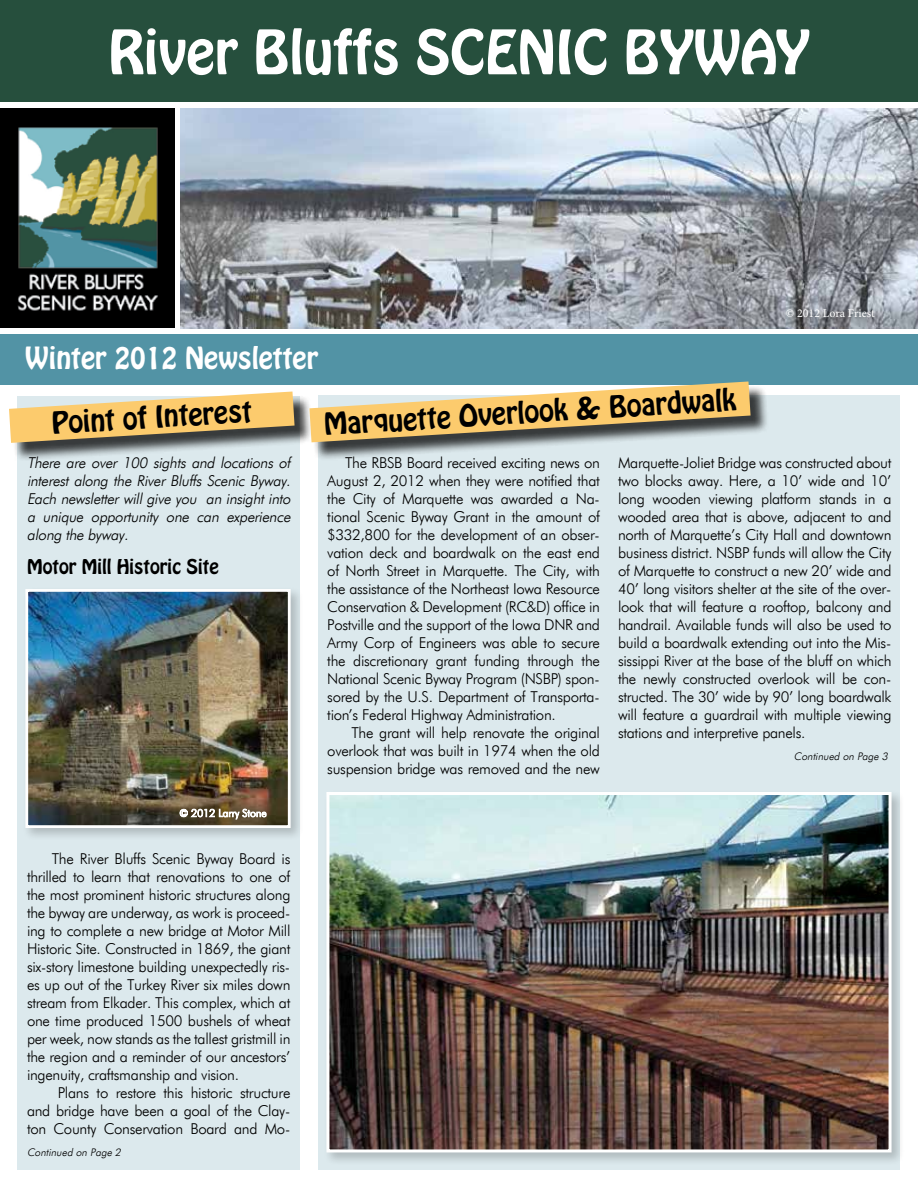
<style>
.page{position:relative;width:918px;height:1188px;background:#fff}
.page>*{position:absolute;margin:0;border:0;box-sizing:border-box;transform-origin:0 0}
.t1{font:54px "Hobo Std";color:#fff}
.t2{font:27px "Hobo Std";color:#000}
.t3{font:27px "Hobo Std";color:#fff}
.t4{font:18px "Hobo Std";color:#000}
.t5{font:300 15px/18px "Futura BT";letter-spacing:-.02em;color:#000;text-align:justify}
.t6{font:italic 300 15px/18px "Futura BT";color:#000;text-align:justify}
.t7{font:12px "Minion Pro";color:#fff}
.t8{font:italic 300 10.5px "Futura BT";color:#000}
</style>
<div class="page">
<div style="left:318px;top:396px;width:582px;height:774px;background:#dce9ed"></div>
<div style="left:18px;top:396px;width:282px;height:774px;background:#dce9ed"></div>
<div style="left:0;top:0;width:918px;height:102px;background:#264f3d"></div>
<div style="left:0;top:334px;width:918px;height:51px;background:#5293a5"></div>
<img style="left:0;top:108px;width:174px;height:220px">
<img style="left:180px;top:108px;width:738px;height:220px">
<div style="left:782px;top:305px;width:103px;height:23px;background:#000;opacity:.75"></div>
<div style="left:324px;top:789px;width:581px;height:377px;background:#000;opacity:.2"></div>
<img style="left:330px;top:796px;width:558px;height:352px">
<div style="left:326px;top:792px;width:566px;height:360px;border:3px solid #fff"></div>
<div style="left:22px;top:586px;width:282px;height:255px;background:#000;opacity:.2"></div>
<img style="left:29px;top:593px;width:258px;height:231px">
<div style="left:25px;top:589px;width:266px;height:239px;border:3px solid #fff"></div>
<svg style="left:180px;top:809px;width:87px;height:10px"></svg>
<div style="left:12px;top:394px;width:301px;height:67px;background:#000;opacity:.75"></div>
<svg style="left:9px;top:392px;width:286px;height:51px"></svg>
<div style="left:312px;top:384px;width:457px;height:77px;background:#000;opacity:.75"></div>
<svg style="left:309px;top:381px;width:442px;height:61px"></svg>
<h1 class="t1" style="left:109px;top:15px;width:703px">River Bluffs SCENIC BYWAY</h1>
<h2 class="t3" style="left:26px;top:340px;width:294px">Winter 2012 Newsletter</h2>
<h2 class="t2" style="left:50px;top:405px;width:202px;rotate:-4deg">Point of Interest</h2>
<h2 class="t2" style="left:323px;top:407px;width:414px;rotate:-4deg">Marquette Overlook &amp; Boardwalk</h2>
<p class="t7" style="left:786px;top:305px;width:90px">© 2012 Lora Friest</p>
<p class="t6" style="left:27px;top:454px;width:268px">There are over 100 sights and locations of interest along the River Bluffs Scenic Byway.<br>Each newsletter will give you an insight into a unique opportunity one can experience along the byway.</p>
<p class="t4" style="left:27px;top:555px;width:193px">Motor Mill Historic Site</p>
<p class="t5" style="left:27px;top:850px;width:265px;text-indent:25px">The River Bluffs Scenic Byway Board is thrilled to learn that renovations to one of the most prominent historic structures along the byway are underway, as work is proceed&shy;ing to complete a new bridge at Motor Mill Historic Site. Constructed in 1869, the giant six-story limestone building unexpectedly ris&shy;es up out of the Turkey River six miles down stream from Elkader. This complex, which at one time produced 1500 bushels of wheat per week, now stands as the tallest gristmill in the region and a reminder of our ancestors’ ingenuity, craftsmanship and vision.</p>
<p class="t5" style="left:27px;top:1084px;width:265px;text-indent:31px">Plans to restore this historic structure and bridge have been a goal of the Clay&shy;ton County Conservation Board and Mo-</p>
<p class="t8" style="left:27px;top:1146px;width:98px">Continued on Page 2</p>
<p class="t5" style="left:327px;top:454px;width:274px;text-indent:18px">The RBSB Board received exciting news on August 2, 2012 when they were notified that the City of Marquette was awarded a Na&shy;tional Scenic Byway Grant in the amount of $332,800 for the development of an obser&shy;vation deck and boardwalk on the east end of North Street in Marquette. The City, with the assistance of the Northeast Iowa Resource Conservation &amp; Development (RC&amp;D) office in Postville and the support of the Iowa DNR and Army Corp of Engineers was able to secure the discretionary grant funding through the National Scenic Byway Program (NSBP) spon&shy;sored by the U.S. Department of Transporta&shy;tion’s Federal Highway Administration.</p>
<p class="t5" style="left:327px;top:724px;width:274px;text-indent:24px">The grant will help renovate the original overlook that was built in 1974 when the old suspension bridge was removed and the new</p>
<p class="t5" style="left:618px;top:454px;width:275px">Marquette-Joliet Bridge was constructed about two blocks away. Here, a 10’ wide and 10’ long wooden viewing platform stands in a wooded area that is above, adjacent to and north of Marquette’s City Hall and downtown business district. NSBP funds will allow the City of Marquette to construct a new 20’ wide and 40’ long visitors shelter at the site of the over&shy;look that will feature a rooftop, balcony and handrail. Available funds will also be used to build a boardwalk extending out into the Mis&shy;sissippi River at the base of the bluff on which the newly constructed overlook will be con&shy;structed. The 30’ wide by 90’ long boardwalk will feature a guardrail with multiple viewing stations and interpretive panels.</p>
<p class="t8" style="left:794px;top:750px;width:98px">Continued on Page 3</p>
</div>
